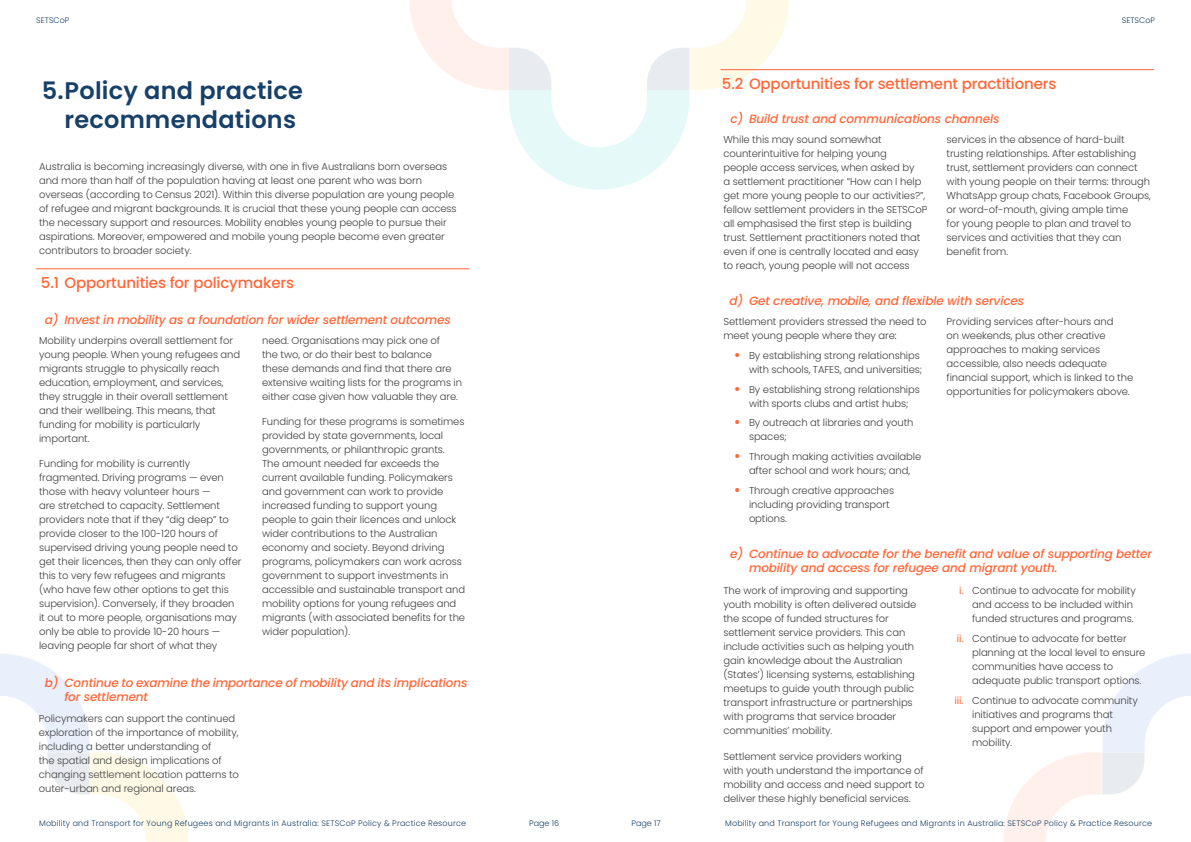
<style>
.page{position:relative;width:1191px;height:842px;background:#fff}
.page>*{position:absolute;margin:0;border:0;box-sizing:border-box;transform-origin:0 0}
.t1{font:600 24px/28.8px "Poppins";letter-spacing:.01em;color:#174069;text-align:right}
.t2{font:500 15px "Poppins";letter-spacing:-.01em;color:#ff6638}
.t3{font:italic 500 12px/14px "Poppins";letter-spacing:-.01em;color:#ff6638}
.t4{font:300 10px/14px "Poppins";letter-spacing:-.01em;color:#414042}
.t5{font:300 8px "Poppins";letter-spacing:.02em;color:#174069}
.t6{font:300 8px "Poppins";color:#174069}
.s1{font-weight:900;font-size:12px;color:#ff6638}
.s2{font-weight:400;color:#ff6638}
</style>
<div class="page">
<svg style="left:0;top:654px;width:188px;height:188px"></svg>
<svg style="left:1004px;top:654px;width:187px;height:188px"></svg>
<svg style="left:409px;top:0;width:380px;height:190px"></svg>
<hr style="left:36px;top:268px;width:433px;height:1px;background:#ff6638">
<hr style="left:720px;top:69px;width:434px;height:1px;background:#ff6638">
<p class="t6" style="left:36px;top:15px;width:35px">SETSCoP</p>
<p class="t6" style="left:1121px;top:15px;width:35px">SETSCoP</p>
<h1 class="t1" style="left:42px;top:76px;width:262px">5.Policy and practice recommendations</h1>
<p class="t4" style="left:39px;top:160px;width:419px">Australia is becoming increasingly diverse, with one in five Australians born overseas and more than half of the population having at least one parent who was born overseas (according to Census 2021). Within this diverse population are young people of refugee and migrant backgrounds. It is crucial that these young people can access the necessary support and resources. Mobility enables young people to pursue their aspirations. Moreover, empowered and mobile young people become even greater contributors to broader society.</p>
<h2 class="t2" style="left:41px;top:274px;width:255px">5.1 Opportunities for policymakers</h2>
<p class="t3" style="left:45px;top:313px;width:407px">a) Invest in mobility as a foundation for wider settlement outcomes</p>
<p class="t4" style="left:39px;top:333px;width:203px">Mobility underpins overall settlement for young people. When young refugees and migrants struggle to physically reach education, employment, and services, they struggle in their overall settlement and their wellbeing. This means, that funding for mobility is particularly important.</p>
<p class="t4" style="left:39px;top:457px;width:204px">Funding for mobility is currently fragmented. Driving programs — even those with heavy volunteer hours —<br>are stretched to capacity. Settlement providers note that if they “dig deep” to provide closer to the 100-120 hours of supervised driving young people need to get their licences, then they can only offer this to very few refugees and migrants (who have few other options to get this supervision). Conversely, if they broaden it out to more people, organisations may only be able to provide 10-20 hours — leaving people far short of what they</p>
<p class="t4" style="left:262px;top:333px;width:201px">need. Organisations may pick one of<br>the two, or do their best to balance<br>these demands and find that there are extensive waiting lists for the programs in either case given how valuable they are.</p>
<p class="t4" style="left:262px;top:415px;width:204px">Funding for these programs is sometimes provided by state governments, local governments, or philanthropic grants.<br>The amount needed far exceeds the current available funding. Policymakers and government can work to provide increased funding to support young people to gain their licences and unlock wider contributions to the Australian economy and society. Beyond driving programs, policymakers can work across government to support investments in accessible and sustainable transport and mobility options for young refugees and migrants (with associated benefits for the wider population).</p>
<p class="t3" style="left:64px;top:676px;width:405px;text-indent:-19px">b) Continue to examine the importance of mobility and its implications for settlement</p>
<p class="t4" style="left:39px;top:712px;width:202px">Policymakers can support the continued exploration of the importance of mobility, including a better understanding of<br>the spatial and design implications of changing settlement location patterns to outer-urban and regional areas.</p>
<h2 class="t2" style="left:722px;top:76px;width:336px">5.2 Opportunities for settlement practitioners</h2>
<p class="t3" style="left:730px;top:112px;width:271px">c) Build trust and communications channels</p>
<p class="t4" style="left:723px;top:133px;width:205px">While this may sound somewhat counterintuitive for helping young<br>people access services, when asked by<br>a settlement practitioner “How can I help get more young people to our activities?”, fellow settlement providers in the SETSCoP all emphasised the first step is building trust. Settlement practitioners noted that even if one is centrally located and easy to reach, young people will not access</p>
<p class="t4" style="left:946px;top:133px;width:206px">services in the absence of hard-built trusting relationships. After establishing trust, settlement providers can connect with young people on their terms: through WhatsApp group chats, Facebook Groups, or word-of-mouth, giving ample time<br>for young people to plan and travel to services and activities that they can benefit from.</p>
<p class="t3" style="left:729px;top:293px;width:296px">d) Get creative, mobile, and flexible with services</p>
<p class="t4" style="left:723px;top:315px;width:205px">Settlement providers stressed the need to meet young people where they are:</p>
<p class="t4" style="left:734px;top:348px;width:189px;text-align:right"><span class="s1">•</span> By establishing strong relationships with schools, TAFES, and universities;</p>
<p class="t4" style="left:734px;top:382px;width:187px;text-align:center"><span class="s1">•</span> By establishing strong relationships with sports clubs and artist hubs;</p>
<p class="t4" style="left:749px;top:416px;width:166px;text-indent:-15px"><span class="s1">•</span> By outreach at libraries and youth spaces;</p>
<p class="t4" style="left:734px;top:449px;width:189px;text-align:center"><span class="s1">•</span> Through making activities available after school and work hours; and,</p>
<p class="t4" style="left:749px;top:483px;width:147px;text-indent:-15px"><span class="s1">•</span> Through creative approaches including providing transport options.</p>
<p class="t4" style="left:946px;top:315px;width:188px">Providing services after-hours and<br>on weekends, plus other creative approaches to making services accessible, also needs adequate financial support, which is linked to the opportunities for policymakers above.</p>
<p class="t3" style="left:749px;top:547px;width:404px;text-indent:-19px">e) Continue to advocate for the benefit and value of supporting better mobility and access for refugee and migrant youth.</p>
<p class="t4" style="left:723px;top:584px;width:194px">The work of improving and supporting youth mobility is often delivered outside the scope of funded structures for settlement service providers. This can include activities such as helping youth gain knowledge about the Australian (States’) licensing systems, establishing meetups to guide youth through public transport infrastructure or partnerships with programs that service broader communities’ mobility.</p>
<p class="t4" style="left:723px;top:749px;width:203px">Settlement service providers working<br>with youth understand the importance of mobility and access and need support to deliver these highly beneficial services.</p>
<p class="t4" style="left:972px;top:584px;width:165px;text-indent:-13px"><span class="s2">i.</span> Continue to advocate for mobility and access to be included within funded structures and programs.</p>
<p class="t4" style="left:972px;top:631px;width:175px;text-indent:-15px"><span class="s2">ii.</span> Continue to advocate for better planning at the local level to ensure communities have access to adequate public transport options.</p>
<p class="t4" style="left:972px;top:693px;width:167px;text-indent:-18px"><span class="s2">iii.</span> Continue to advocate community initiatives and programs that support and empower youth mobility.</p>
<p class="t5" style="left:39px;top:818px;width:428px">Mobility and Transport for Young Refugees and Migrants in Australia: SETSCoP Policy &amp; Practice Resource</p>
<p class="t5" style="left:725px;top:818px;width:428px">Mobility and Transport for Young Refugees and Migrants in Australia: SETSCoP Policy &amp; Practice Resource</p>
<p class="t5" style="left:529px;top:818px;width:31px">Page 16</p>
<p class="t5" style="left:631px;top:818px;width:31px">Page 17</p>
</div>
